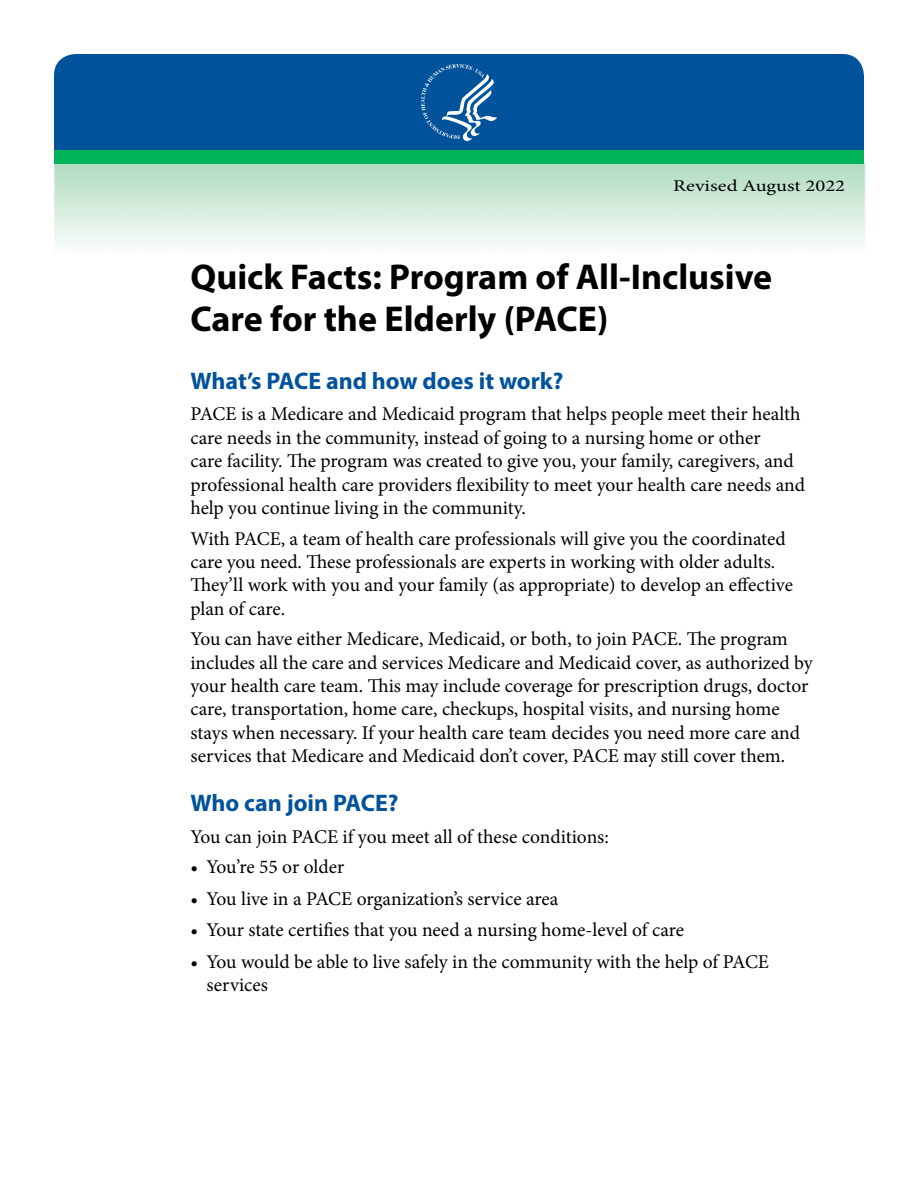
<style>
.page{position:relative;width:918px;height:1188px;background:#fff}
.page>*{position:absolute;margin:0;border:0;box-sizing:border-box;transform-origin:0 0}
.t1{font:700 36px/42px "Myriad Pro";color:#000}
.Fact_Sheet_Subheader{font:700 24px "Myriad Pro";color:#00539b}
.Fact_Sheet_Text{font:19.5px/23.4px "Minion Pro";letter-spacing:-.005em;color:#000}
.Fact_Sheet_Bullets{font:19.5px/23.4px "Minion Pro";letter-spacing:-.005em;color:#000}
.t2{font:16.5px "Minion Pro";color:#000;scale:1.25 1}
</style>
<div class="page">
<div style="left:54px;top:54px;width:810px;height:96px;background:#00539b"></div>
<div style="left:54px;top:150px;width:810px;height:14px;background:#00b259"></div>
<svg style="left:421px;top:64px;width:76px;height:77px;background:#2a6fab"></svg>
<h1 class="t2" style="left:673px;top:175px;width:139px">Revised August 2022</h1>
<h1 class="t1" style="left:190px;top:255px;width:583px">Quick Facts: Program of All-Inclusive<br>Care for the Elderly (PACE)</h1>
<h2 class="Fact_Sheet_Subheader" style="left:190px;top:365px;width:375px">What’s PACE and how does it work?</h2>
<h3 class="Fact_Sheet_Text" style="left:190px;top:403px;width:616px">PACE is a Medicare and Medicaid program that helps people meet their health care needs in the community, instead of going to a nursing home or other<br>care facility. The program was created to give you, your family, caregivers, and professional health care providers flexibility to meet your health care needs and help you continue living in the community.</h3>
<h3 class="Fact_Sheet_Text" style="left:190px;top:527px;width:604px">With PACE, a team of health care professionals will give you the coordinated care you need. These professionals are experts in working with older adults.<br>They’ll work with you and your family (as appropriate) to develop an effective plan of care.</h3>
<h3 class="Fact_Sheet_Text" style="left:190px;top:627px;width:624px">You can have either Medicare, Medicaid, or both, to join PACE. The program includes all the care and services Medicare and Medicaid cover, as authorized by your health care team. This may include coverage for prescription drugs, doctor care, transportation, home care, checkups, hospital visits, and nursing home stays when necessary. If your health care team decides you need more care and services that Medicare and Medicaid don’t cover, PACE may still cover them.</h3>
<h2 class="Fact_Sheet_Subheader" style="left:190px;top:787px;width:210px">Who can join PACE?</h2>
<h3 class="Fact_Sheet_Text" style="left:190px;top:825px;width:420px">You can join PACE if you meet all of these conditions:</h3>
<p class="Fact_Sheet_Bullets" style="left:190px;top:855px;width:155px">• You’re 55 or older</p>
<p class="Fact_Sheet_Bullets" style="left:190px;top:887px;width:370px">• You live in a PACE organization’s service area</p>
<p class="Fact_Sheet_Bullets" style="left:190px;top:918px;width:495px">• Your state certifies that you need a nursing home-level of care</p>
<p class="Fact_Sheet_Bullets" style="left:207px;top:950px;width:564px;text-indent:-16px">• You would be able to live safely in the community with the help of PACE services</p>
</div>
